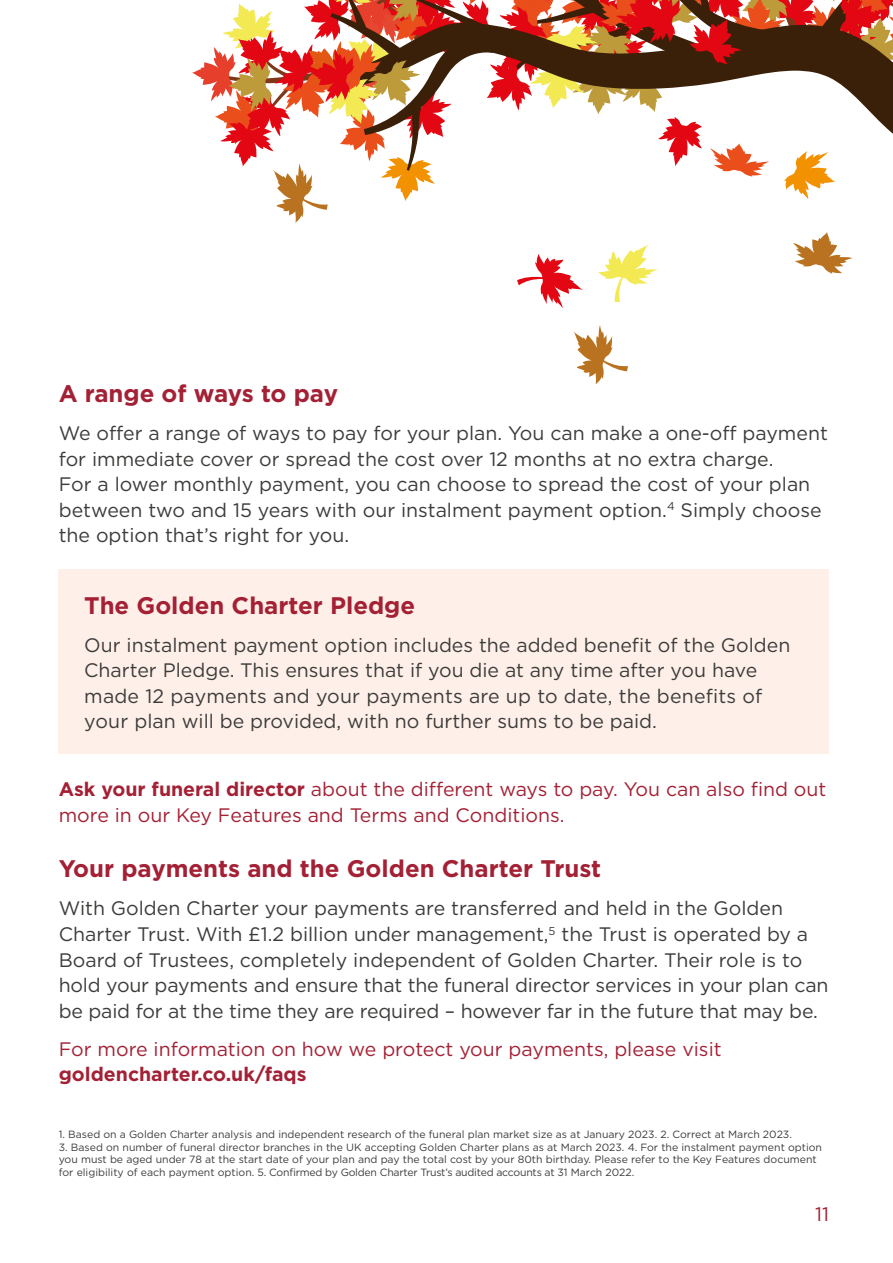
<style>
.page{position:relative;width:893px;height:1263px;background:#fff}
.page>*{position:absolute;margin:0;border:0;box-sizing:border-box;transform-origin:0 0}
.t1{font:700 24px "Gotham";color:#a42135}
.t2{font:19.5px/25.5px "Gotham";color:#3c3c3b}
.t3{font:19.5px/25.5px "Gotham";color:#a42135}
.t4{font:700 19.5px "Gotham";color:#a42135}
.t5{font:10.5px/12.6px "Gotham";color:#3c3c3b}
.s1{font-weight:700}
</style>
<div class="page">
<svg style="left:793px;top:232px;width:59px;height:42px"></svg>
<svg style="left:574px;top:325px;width:54px;height:59px"></svg>
<svg style="left:517px;top:254px;width:66px;height:54px"></svg>
<svg style="left:598px;top:244px;width:59px;height:58px"></svg>
<svg style="left:192px;top:0;width:701px;height:223px"></svg>
<div style="left:59px;top:569px;width:770px;height:185px;background:#fef0e8"></div>
<p class="t1" style="left:59px;top:377px;width:281px">A range of ways to pay</p>
<p class="t2" style="left:59px;top:420px;width:771px">We offer a range of ways to pay for your plan. You can make a one-off payment for immediate cover or spread the cost over 12 months at no extra charge.<br>For a lower monthly payment, you can choose to spread the cost of your plan between two and 15 years with our instalment payment option.<sup>4</sup> Simply choose the option that’s right for you.</p>
<p class="t1" style="left:84px;top:590px;width:332px">The Golden Charter Pledge</p>
<p class="t2" style="left:84px;top:631px;width:708px">Our instalment payment option includes the added benefit of the Golden Charter Pledge. This ensures that if you die at any time after you have made 12 payments and your payments are up to date, the benefits of your plan will be provided, with no further sums to be paid.</p>
<p class="t3" style="left:59px;top:776px;width:769px"><span class="s1">Ask your funeral director</span> about the different ways to pay. You can also find out more in our Key Features and Terms and Conditions.</p>
<p class="t1" style="left:59px;top:853px;width:544px">Your payments and the Golden Charter Trust</p>
<p class="t2" style="left:59px;top:895px;width:771px">With Golden Charter your payments are transferred and held in the Golden Charter Trust. With £1.2 billion under management,<sup>5</sup> the Trust is operated by a Board of Trustees, completely independent of Golden Charter. Their role is to hold your payments and ensure that the funeral director services in your plan can be paid for at the time they are required – however far in the future that may be.</p>
<p class="t3" style="left:59px;top:1036px;width:664px">For more information on how we protect your payments, please visit</p>
<p class="t4" style="left:59px;top:1061px;width:249px">goldencharter.co.uk/faqs</p>
<p class="t5" style="left:59px;top:1128px;width:735px">1. Based on a Golden Charter analysis and independent research of the funeral plan market size as at January 2023. 2. Correct at March 2023.</p>
<p class="t5" style="left:59px;top:1140px;width:765px">3. Based on number of funeral director branches in the UK accepting Golden Charter plans as at March 2023. 4. For the instalment payment option you must be aged under 78 at the start date of your plan and pay the total cost by your 80th birthday. Please refer to the Key Features document for eligibility of each payment option. 5. Confirmed by Golden Charter Trust’s audited accounts at 31 March 2022.</p>
<p class="t3" style="left:815px;top:1201px;width:15px">11</p>
</div>
